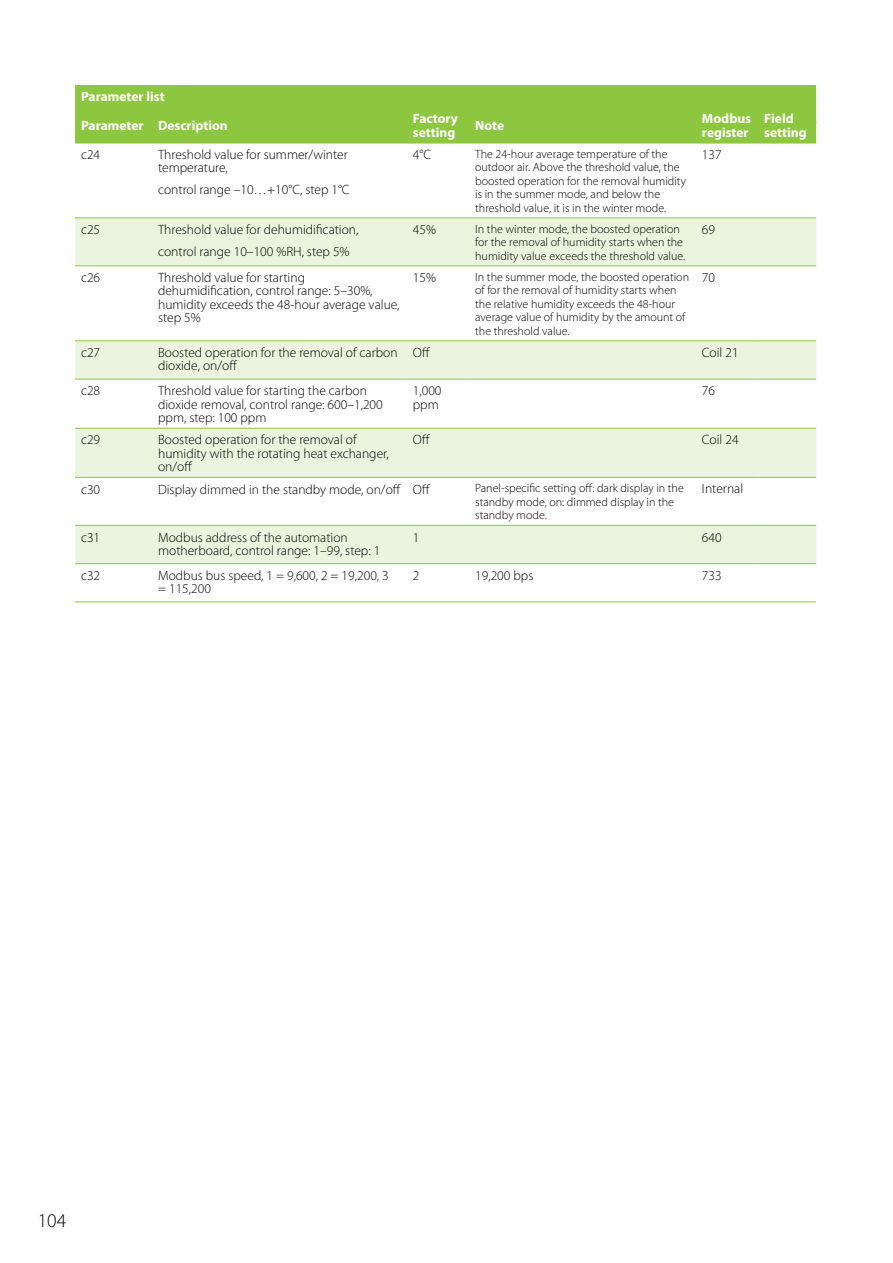
<style>
.page{position:relative;width:893px;height:1263px;background:#fff}
.page>*{position:absolute;margin:0;border:0;box-sizing:border-box;transform-origin:0 0}
.t1{font:300 19.5px "Myriad Pro";color:#000}
.t2{font:300 13.5px/13.5px "Myriad Pro";color:#000}
.t3{font:700 13.5px/13.5px "Myriad Pro";color:#fff}
.t4{font:300 12px/13.5px "Myriad Pro";color:#000}
</style>
<div class="page">
<div style="left:75px;top:85px;width:741px;height:57px;background:#8dc63f"></div>
<svg style="left:75px;top:218px;width:741px;height:345px;fill:#ebf4de"></svg>
<hr style="left:75px;top:106px;width:77px;height:2px;background:#8dc63f">
<hr style="left:152px;top:106px;width:255px;height:2px;background:#8dc63f">
<hr style="left:407px;top:106px;width:62px;height:2px;background:#8dc63f">
<hr style="left:469px;top:106px;width:227px;height:2px;background:#8dc63f">
<hr style="left:696px;top:106px;width:62px;height:2px;background:#8dc63f">
<hr style="left:758px;top:106px;width:58px;height:2px;background:#8dc63f">
<hr style="left:75px;top:142px;width:77px;height:2px;background:#8dc63f">
<hr style="left:152px;top:142px;width:255px;height:2px;background:#8dc63f">
<hr style="left:407px;top:142px;width:62px;height:2px;background:#8dc63f">
<hr style="left:469px;top:142px;width:227px;height:2px;background:#8dc63f">
<hr style="left:696px;top:142px;width:62px;height:2px;background:#8dc63f">
<hr style="left:758px;top:142px;width:58px;height:2px;background:#8dc63f">
<hr style="left:75px;top:217px;width:77px;height:1px;background:#8dc63f">
<hr style="left:152px;top:217px;width:255px;height:1px;background:#8dc63f">
<hr style="left:407px;top:217px;width:62px;height:1px;background:#8dc63f">
<hr style="left:469px;top:217px;width:227px;height:1px;background:#8dc63f">
<hr style="left:696px;top:217px;width:62px;height:1px;background:#8dc63f">
<hr style="left:758px;top:217px;width:58px;height:1px;background:#8dc63f">
<hr style="left:75px;top:265px;width:77px;height:1px;background:#8dc63f">
<hr style="left:152px;top:265px;width:255px;height:1px;background:#8dc63f">
<hr style="left:407px;top:265px;width:62px;height:1px;background:#8dc63f">
<hr style="left:469px;top:265px;width:227px;height:1px;background:#8dc63f">
<hr style="left:696px;top:265px;width:62px;height:1px;background:#8dc63f">
<hr style="left:758px;top:265px;width:58px;height:1px;background:#8dc63f">
<hr style="left:75px;top:340px;width:77px;height:1px;background:#8dc63f">
<hr style="left:152px;top:340px;width:255px;height:1px;background:#8dc63f">
<hr style="left:407px;top:340px;width:62px;height:1px;background:#8dc63f">
<hr style="left:469px;top:340px;width:227px;height:1px;background:#8dc63f">
<hr style="left:696px;top:340px;width:62px;height:1px;background:#8dc63f">
<hr style="left:758px;top:340px;width:58px;height:1px;background:#8dc63f">
<hr style="left:75px;top:379px;width:77px;height:1px;background:#8dc63f">
<hr style="left:152px;top:379px;width:255px;height:1px;background:#8dc63f">
<hr style="left:407px;top:379px;width:62px;height:1px;background:#8dc63f">
<hr style="left:469px;top:379px;width:227px;height:1px;background:#8dc63f">
<hr style="left:696px;top:379px;width:62px;height:1px;background:#8dc63f">
<hr style="left:758px;top:379px;width:58px;height:1px;background:#8dc63f">
<hr style="left:75px;top:428px;width:77px;height:1px;background:#8dc63f">
<hr style="left:152px;top:428px;width:255px;height:1px;background:#8dc63f">
<hr style="left:407px;top:428px;width:62px;height:1px;background:#8dc63f">
<hr style="left:469px;top:428px;width:227px;height:1px;background:#8dc63f">
<hr style="left:696px;top:428px;width:62px;height:1px;background:#8dc63f">
<hr style="left:758px;top:428px;width:58px;height:1px;background:#8dc63f">
<hr style="left:75px;top:477px;width:77px;height:1px;background:#8dc63f">
<hr style="left:152px;top:477px;width:255px;height:1px;background:#8dc63f">
<hr style="left:407px;top:477px;width:62px;height:1px;background:#8dc63f">
<hr style="left:469px;top:477px;width:227px;height:1px;background:#8dc63f">
<hr style="left:696px;top:477px;width:62px;height:1px;background:#8dc63f">
<hr style="left:758px;top:477px;width:58px;height:1px;background:#8dc63f">
<hr style="left:75px;top:525px;width:77px;height:1px;background:#8dc63f">
<hr style="left:152px;top:525px;width:255px;height:1px;background:#8dc63f">
<hr style="left:407px;top:525px;width:62px;height:1px;background:#8dc63f">
<hr style="left:469px;top:525px;width:227px;height:1px;background:#8dc63f">
<hr style="left:696px;top:525px;width:62px;height:1px;background:#8dc63f">
<hr style="left:758px;top:525px;width:58px;height:1px;background:#8dc63f">
<hr style="left:75px;top:563px;width:77px;height:1px;background:#8dc63f">
<hr style="left:152px;top:563px;width:255px;height:1px;background:#8dc63f">
<hr style="left:407px;top:563px;width:62px;height:1px;background:#8dc63f">
<hr style="left:469px;top:563px;width:227px;height:1px;background:#8dc63f">
<hr style="left:696px;top:563px;width:62px;height:1px;background:#8dc63f">
<hr style="left:758px;top:563px;width:58px;height:1px;background:#8dc63f">
<hr style="left:75px;top:601px;width:77px;height:1px;background:#8dc63f">
<hr style="left:152px;top:601px;width:255px;height:1px;background:#8dc63f">
<hr style="left:407px;top:601px;width:62px;height:1px;background:#8dc63f">
<hr style="left:469px;top:601px;width:227px;height:1px;background:#8dc63f">
<hr style="left:696px;top:601px;width:62px;height:1px;background:#8dc63f">
<hr style="left:758px;top:601px;width:58px;height:1px;background:#8dc63f">
<p class="t3" style="left:81px;top:82px;width:148px;line-height:29px">Parameter list<br>Parameter Description</p>
<p class="t2" style="left:81px;top:148px;width:21px">c24</p>
<p class="t2" style="left:158px;top:148px;width:191px">Threshold value for summer/winter temperature,</p>
<p class="t2" style="left:158px;top:183px;width:193px">control range –10…+10°C, step 1°C</p>
<p class="t3" style="left:413px;top:112px;width:47px">Factory setting</p>
<p class="t3" style="left:475px;top:118px;width:31px">Note</p>
<p class="t3" style="left:702px;top:112px;width:51px">Modbus register</p>
<p class="t3" style="left:764px;top:112px;width:44px">Field setting</p>
<p class="t2" style="left:413px;top:148px;width:20px">4°C</p>
<p class="t4" style="left:475px;top:147px;width:212px">The 24-hour average temperature of the outdoor air. Above the threshold value, the boosted operation for the removal humidity is in the summer mode, and below the threshold value, it is in the winter mode.</p>
<p class="t2" style="left:702px;top:148px;width:21px">137</p>
<p class="t2" style="left:81px;top:223px;width:21px">c25</p>
<p class="t2" style="left:158px;top:218px;width:202px;line-height:22px">Threshold value for dehumidification, control range 10–100 %RH, step 5%</p>
<p class="t2" style="left:413px;top:223px;width:25px">45%</p>
<p class="t4" style="left:475px;top:222px;width:212px">In the winter mode, the boosted operation for the removal of humidity starts when the humidity value exceeds the threshold value.</p>
<p class="t2" style="left:702px;top:223px;width:15px">69</p>
<p class="t2" style="left:81px;top:271px;width:21px">c26</p>
<p class="t2" style="left:158px;top:271px;width:243px">Threshold value for starting dehumidification, control range: 5–30%, humidity exceeds the 48-hour average value, step 5%</p>
<p class="t2" style="left:413px;top:271px;width:25px">15%</p>
<p class="t4" style="left:475px;top:270px;width:215px">In the summer mode, the boosted operation of for the removal of humidity starts when the relative humidity exceeds the 48-hour average value of humidity by the amount of the threshold value.</p>
<p class="t2" style="left:702px;top:271px;width:15px">70</p>
<p class="t2" style="left:81px;top:346px;width:21px">c27</p>
<p class="t2" style="left:158px;top:346px;width:241px">Boosted operation for the removal of carbon dioxide, on/off</p>
<p class="t2" style="left:413px;top:346px;width:19px">Off</p>
<p class="t2" style="left:702px;top:346px;width:38px">Coil 21</p>
<p class="t2" style="left:81px;top:384px;width:21px">c28</p>
<p class="t2" style="left:158px;top:384px;width:226px">Threshold value for starting the carbon dioxide removal, control range: 600–1,200 ppm, step: 100 ppm</p>
<p class="t2" style="left:413px;top:384px;width:30px">1,000 ppm</p>
<p class="t2" style="left:702px;top:384px;width:15px">76</p>
<p class="t2" style="left:81px;top:433px;width:21px">c29</p>
<p class="t2" style="left:158px;top:433px;width:232px">Boosted operation for the removal of humidity with the rotating heat exchanger, on/off</p>
<p class="t2" style="left:413px;top:433px;width:19px">Off</p>
<p class="t2" style="left:702px;top:433px;width:38px">Coil 24</p>
<p class="t2" style="left:81px;top:482px;width:21px">c30</p>
<p class="t2" style="left:158px;top:482px;width:274px">Display dimmed in the standby mode, on/off Off</p>
<p class="t4" style="left:475px;top:481px;width:210px">Panel-specific setting off: dark display in the standby mode, on: dimmed display in the standby mode.</p>
<p class="t2" style="left:702px;top:482px;width:43px">Internal</p>
<p class="t2" style="left:81px;top:530px;width:21px">c31</p>
<p class="t2" style="left:158px;top:530px;width:224px">Modbus address of the automation motherboard, control range: 1–99, step: 1</p>
<p class="t2" style="left:413px;top:530px;width:8px">1</p>
<p class="t2" style="left:702px;top:530px;width:21px">640</p>
<p class="t2" style="left:81px;top:568px;width:21px">c32</p>
<p class="t2" style="left:158px;top:568px;width:232px">Modbus bus speed, 1 = 9,600, 2 = 19,200, 3 = 115,200</p>
<p class="t2" style="left:413px;top:568px;width:8px">2</p>
<p class="t2" style="left:475px;top:568px;width:60px">19,200 bps</p>
<p class="t2" style="left:702px;top:568px;width:21px">733</p>
<h1 class="t1" style="left:38px;top:1208px;width:30px">104</h1>
</div>
